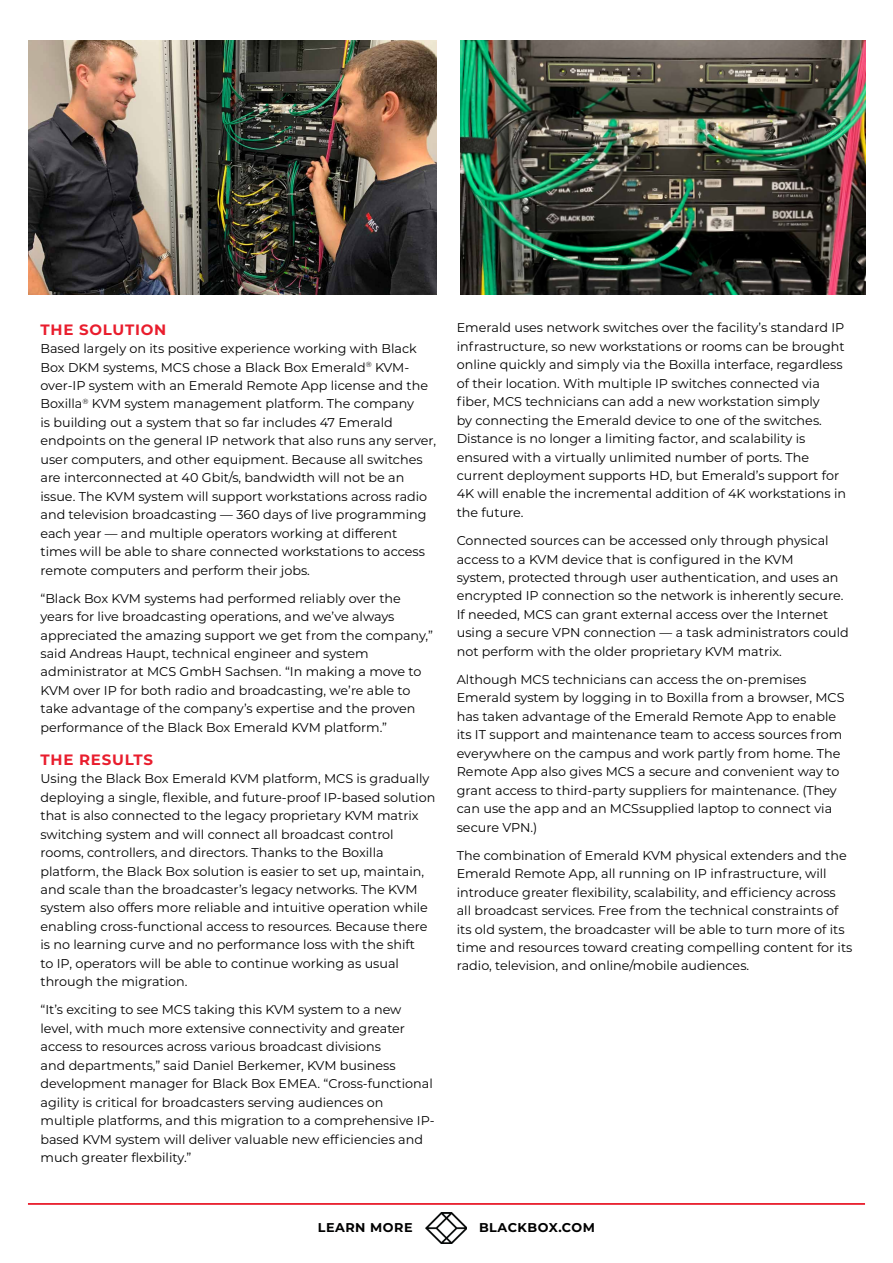
<style>
.page{position:relative;width:893px;height:1263px;background:#fff}
.page>*{position:absolute;margin:0;border:0;box-sizing:border-box;transform-origin:0 0}
.t1{font:700 15px "Montserrat";letter-spacing:.05em;color:#e91d2d}
.t2{font:12.75px/18.5px "Montserrat";color:#000}
.t3{font:700 12.75px "Montserrat";letter-spacing:.04em;color:#000}
.t4{font:700 12.75px "Montserrat";letter-spacing:.04em;color:#000101}
</style>
<div class="page">
<hr style="left:28px;top:1203px;width:837px;height:2px;background:#e91d2d">
<img style="left:426px;top:1213px;width:41px;height:31px">
<img style="left:28px;top:41px;width:408px;height:253px">
<img style="left:461px;top:41px;width:404px;height:253px">
<p class="t1" style="left:40px;top:318px;width:127px">THE SOLUTION</p>
<p class="t2" style="left:40px;top:339px;width:397px">Based largely on its positive experience working with Black Box DKM systems, MCS chose a Black Box Emerald<sup>®</sup> KVM&shy;over-IP system with an Emerald Remote App license and the Boxilla<sup>®</sup> KVM system management platform. The company<br>is building out a system that so far includes 47 Emerald endpoints on the general IP network that also runs any server, user computers, and other equipment. Because all switches are interconnected at 40 Gbit/s, bandwidth will not be an issue. The KVM system will support workstations across radio and television broadcasting — 360 days of live programming each year — and multiple operators working at different times will be able to share connected workstations to access remote computers and perform their jobs.</p>
<p class="t2" style="left:40px;top:588px;width:394px">“Black Box KVM systems had performed reliably over the years for live broadcasting operations, and we’ve always appreciated the amazing support we get from the company,” said Andreas Haupt, technical engineer and system administrator at MCS GmbH Sachsen. “In making a move to KVM over IP for both radio and broadcasting, we’re able to take advantage of the company’s expertise and the proven performance of the Black Box Emerald KVM platform.”</p>
<p class="t1" style="left:40px;top:749px;width:114px">THE RESULTS</p>
<p class="t2" style="left:40px;top:769px;width:396px">Using the Black Box Emerald KVM platform, MCS is gradually deploying a single, flexible, and future-proof IP-based solution that is also connected to the legacy proprietary KVM matrix switching system and will connect all broadcast control rooms, controllers, and directors. Thanks to the Boxilla platform, the Black Box solution is easier to set up, maintain, and scale than the broadcaster’s legacy networks. The KVM system also offers more reliable and intuitive operation while enabling cross-functional access to resources. Because there is no learning curve and no performance loss with the shift<br>to IP, operators will be able to continue working as usual through the migration.</p>
<p class="t2" style="left:40px;top:1000px;width:396px">“It’s exciting to see MCS taking this KVM system to a new level, with much more extensive connectivity and greater access to resources across various broadcast divisions<br>and departments,” said Daniel Berkemer, KVM business development manager for Black Box EMEA. “Cross-functional agility is critical for broadcasters serving audiences on multiple platforms, and this migration to a comprehensive IP&shy;based KVM system will deliver valuable new efficiencies and much greater flexbility.”</p>
<p class="t2" style="left:457px;top:318px;width:391px">Emerald uses network switches over the facility’s standard IP infrastructure, so new workstations or rooms can be brought online quickly and simply via the Boxilla interface, regardless of their location. With multiple IP switches connected via fiber, MCS technicians can add a new workstation simply<br>by connecting the Emerald device to one of the switches.<br>Distance is no longer a limiting factor, and scalability is ensured with a virtually unlimited number of ports. The current deployment supports HD, but Emerald’s support for 4K will enable the incremental addition of 4K workstations in the future.</p>
<p class="t2" style="left:457px;top:531px;width:394px">Connected sources can be accessed only through physical access to a KVM device that is configured in the KVM<br>system, protected through user authentication, and uses an encrypted IP connection so the network is inherently secure.<br>If needed, MCS can grant external access over the Internet using a secure VPN connection — a task administrators could not perform with the older proprietary KVM matrix.</p>
<p class="t2" style="left:457px;top:670px;width:389px">Although MCS technicians can access the on-premises Emerald system by logging in to Boxilla from a browser, MCS has taken advantage of the Emerald Remote App to enable its IT support and maintenance team to access sources from everywhere on the campus and work partly from home. The Remote App also gives MCS a secure and convenient way to grant access to third-party suppliers for maintenance. (They can use the app and an MCSsupplied laptop to connect via secure VPN.)</p>
<p class="t2" style="left:457px;top:845px;width:397px">The combination of Emerald KVM physical extenders and the Emerald Remote App, all running on IP infrastructure, will introduce greater flexibility, scalability, and efficiency across all broadcast services. Free from the technical constraints of its old system, the broadcaster will be able to turn more of its time and resources toward creating compelling content for its radio, television, and online/mobile audiences.</p>
<p class="t4" style="left:318px;top:1218px;width:96px">LEARN MORE</p>
<p class="t3" style="left:479px;top:1218px;width:118px">BLACKBOX.COM</p>
</div>
